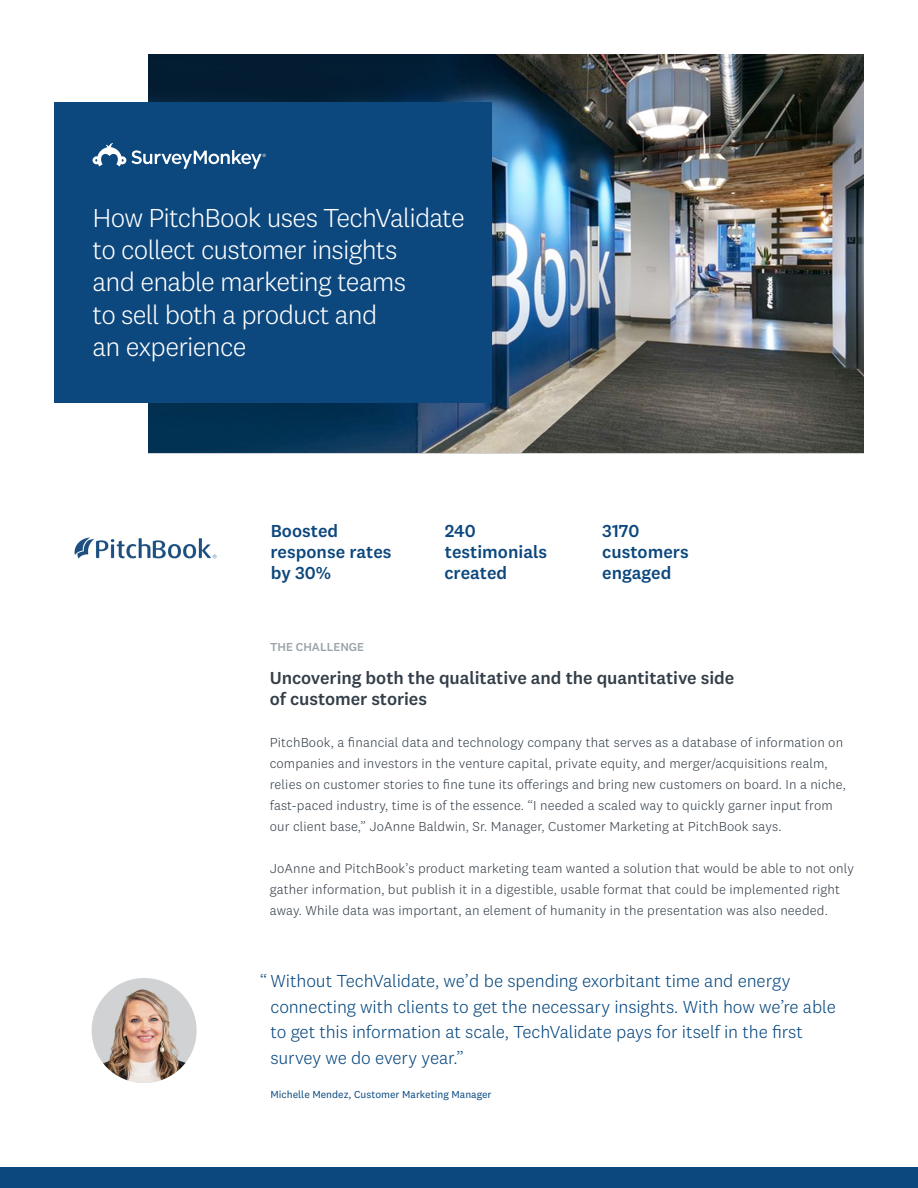
<style>
.page{position:relative;width:918px;height:1188px;background:#fff}
.page>*{position:absolute;margin:0;border:0;box-sizing:border-box;transform-origin:0 0}
.t1{font:300 27px/32.4px "National 2";letter-spacing:-.03em;color:#fff}
.Pull_Fact_paragraph{font:300 18px/25.5px "National 2";letter-spacing:-.005em;color:#05467e}
.Main_Paragraph{font:500 18px/21px "National 2";letter-spacing:-.005em;color:#333e48}
.Main_Paragraph-2{font:500 18px/21px "National 2";color:#0c477d}
.Main_Paragraph-3{font:300 13.5px/21px "National 2";letter-spacing:.01em;color:#333e48}
.Main_Paragraph-4{font:500 12px "National 2";color:#9ba4a9}
.Pull_Fact_paragraph-2{font:10.5px "National 2";color:#05467e}
</style>
<div class="page">
<div style="left:0;top:1167px;width:918px;height:21px;background:#0c477d"></div>
<img style="left:149px;top:54px;width:715px;height:399px">
<div style="left:54px;top:102px;width:438px;height:301px;background:#0c477d"></div>
<svg style="left:93px;top:143px;width:173px;height:26px"></svg>
<div style="left:92px;top:978px;width:105px;height:105px;background:#d0d2d3;border-radius:50%"></div>
<img style="left:74px;top:537px;width:143px;height:22px">
<img style="left:92px;top:988px;width:105px;height:95px">
<p class="t1" style="left:93px;top:201px;width:374px">How PitchBook uses TechValidate to collect customer insights<br>and enable marketing teams<br>to sell both a product and<br>an experience</p>
<p class="Main_Paragraph-2" style="left:271px;top:520px;width:122px">Boosted response rates by 30%</p>
<p class="Main_Paragraph-2" style="left:444px;top:520px;width:104px">240 testimonials created</p>
<p class="Main_Paragraph-2" style="left:602px;top:520px;width:39px">3170</p>
<p class="Main_Paragraph-2" style="left:602px;top:541px;width:88px">customers</p>
<p class="Main_Paragraph-2" style="left:602px;top:562px;width:71px">engaged</p>
<p class="Main_Paragraph-4" style="left:270px;top:640px;width:96px">THE CHALLENGE</p>
<p class="Main_Paragraph" style="left:270px;top:667px;width:466px">Uncovering both the qualitative and the quantitative side of customer stories</p>
<p class="Main_Paragraph-3" style="left:270px;top:732px;width:578px">PitchBook, a financial data and technology company that serves as a database of information on companies and investors in the venture capital, private equity, and merger/acquisitions realm, relies on customer stories to fine tune its offerings and bring new customers on board. In a niche, fast-paced industry, time is of the essence. “I needed a scaled way to quickly garner input from our client base,” JoAnne Baldwin, Sr. Manager, Customer Marketing at PitchBook says.</p>
<p class="Main_Paragraph-3" style="left:270px;top:858px;width:586px">JoAnne and PitchBook’s product marketing team wanted a solution that would be able to not only gather information, but publish it in a digestible, usable format that could be implemented right away. While data was important, an element of humanity in the presentation was also needed.</p>
<p class="Pull_Fact_paragraph" style="left:270px;top:968px;width:567px;text-indent:-10px">“ Without TechValidate, we’d be spending exorbitant time and energy connecting with clients to get the necessary insights. With how we’re able to get this information at scale, TechValidate pays for itself in the first survey we do every year.”</p>
<p class="Pull_Fact_paragraph-2" style="left:270px;top:1088px;width:223px">Michelle Mendez, Customer Marketing Manager</p>
</div>
